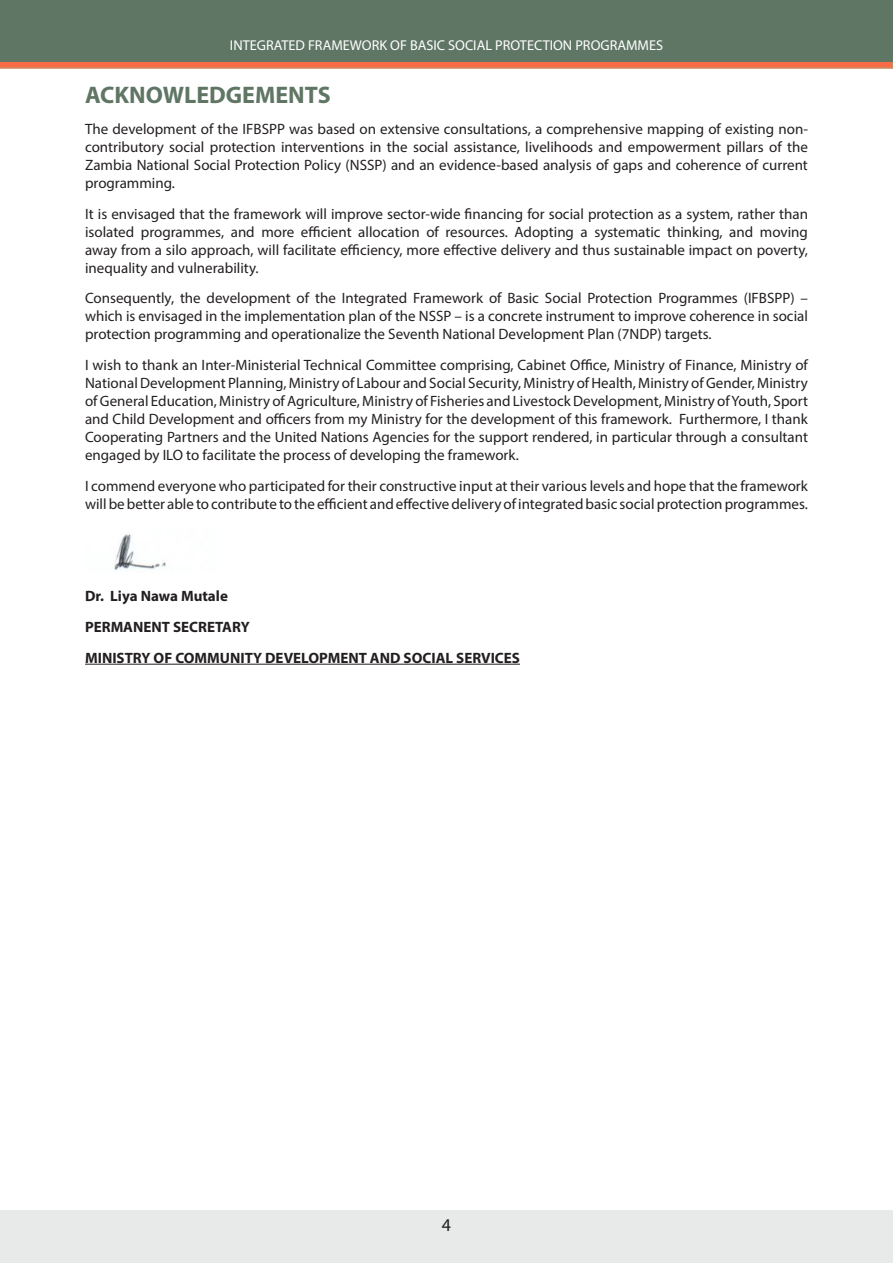
<style>
.page{position:relative;width:893px;height:1263px;background:#fff}
.page>*{position:absolute;margin:0;border:0;box-sizing:border-box;transform-origin:0 0}
.t1{font:700 24px "Myriad Pro";color:#607665}
.t2{font:18px "Myriad Pro";color:#231f20}
.t3{font:15px/18px "Myriad Pro";color:#231f20;text-align:justify}
.t4{font:700 15px "Myriad Pro";color:#231f20}
.t5{font:14.25px "Myriad Pro";color:#fff}
</style>
<div class="page">
<svg style="left:0;top:61px;width:892px;height:8px;background:#db7653"></svg>
<div style="left:0;top:0;width:893px;height:61px;background:#607665"></div>
<div style="left:0;top:1211px;width:893px;height:52px;background:#e7eae8"></div>
<hr style="left:85px;top:664px;width:435px;height:1px;background:#231f20">
<img style="left:114px;top:534px;width:52px;height:36px">
<p class="t5" style="left:230px;top:37px;width:435px">INTEGRATED FRAMEWORK OF BASIC SOCIAL PROTECTION PROGRAMMES</p>
<p class="t1" style="left:85px;top:79px;width:247px">ACKNOWLEDGEMENTS</p>
<p class="t3" style="left:85px;top:120px;width:724px">The development of the IFBSPP was based on extensive consultations, a comprehensive mapping of existing non&shy;contributory social protection interventions in the social assistance, livelihoods and empowerment pillars of the Zambia National Social Protection Policy (NSSP) and an evidence-based analysis of gaps and coherence of current programming.</p>
<p class="t3" style="left:85px;top:204px;width:724px">It is envisaged that the framework will improve sector-wide financing for social protection as a system, rather than isolated programmes, and more efficient allocation of resources. Adopting a systematic thinking, and moving away from a silo approach, will facilitate efficiency, more effective delivery and thus sustainable impact on poverty, inequality and vulnerability.</p>
<p class="t3" style="left:85px;top:289px;width:724px">Consequently, the development of the Integrated Framework of Basic Social Protection Programmes (IFBSPP) – which is envisaged in the implementation plan of the NSSP – is a concrete instrument to improve coherence in social protection programming and operationalize the Seventh National Development Plan (7NDP) targets.</p>
<p class="t3" style="left:85px;top:356px;width:724px">I wish to thank an Inter-Ministerial Technical Committee comprising, Cabinet Office, Ministry of Finance, Ministry of National Development Planning, Ministry of Labour and Social Security, Ministry of Health, Ministry of Gender, Ministry of General Education, Ministry of Agriculture, Ministry of Fisheries and Livestock Development, Ministry of Youth, Sport and Child Development and officers from my Ministry for the development of this framework. Furthermore, I thank Cooperating Partners and the United Nations Agencies for the support rendered, in particular through a consultant engaged by ILO to facilitate the process of developing the framework.</p>
<p class="t3" style="left:85px;top:477px;width:724px">I commend everyone who participated for their constructive input at their various levels and hope that the framework will be better able to contribute to the efficient and effective delivery of integrated basic social protection programmes.</p>
<p class="t4" style="left:85px;top:586px;width:144px">Dr. Liya Nawa Mutale</p>
<p class="t4" style="left:85px;top:617px;width:166px">PERMANENT SECRETARY</p>
<p class="t4" style="left:85px;top:648px;width:436px">MINISTRY OF COMMUNITY DEVELOPMENT AND SOCIAL SERVICES</p>
<p class="t2" style="left:442px;top:1214px;width:11px">4</p>
</div>
